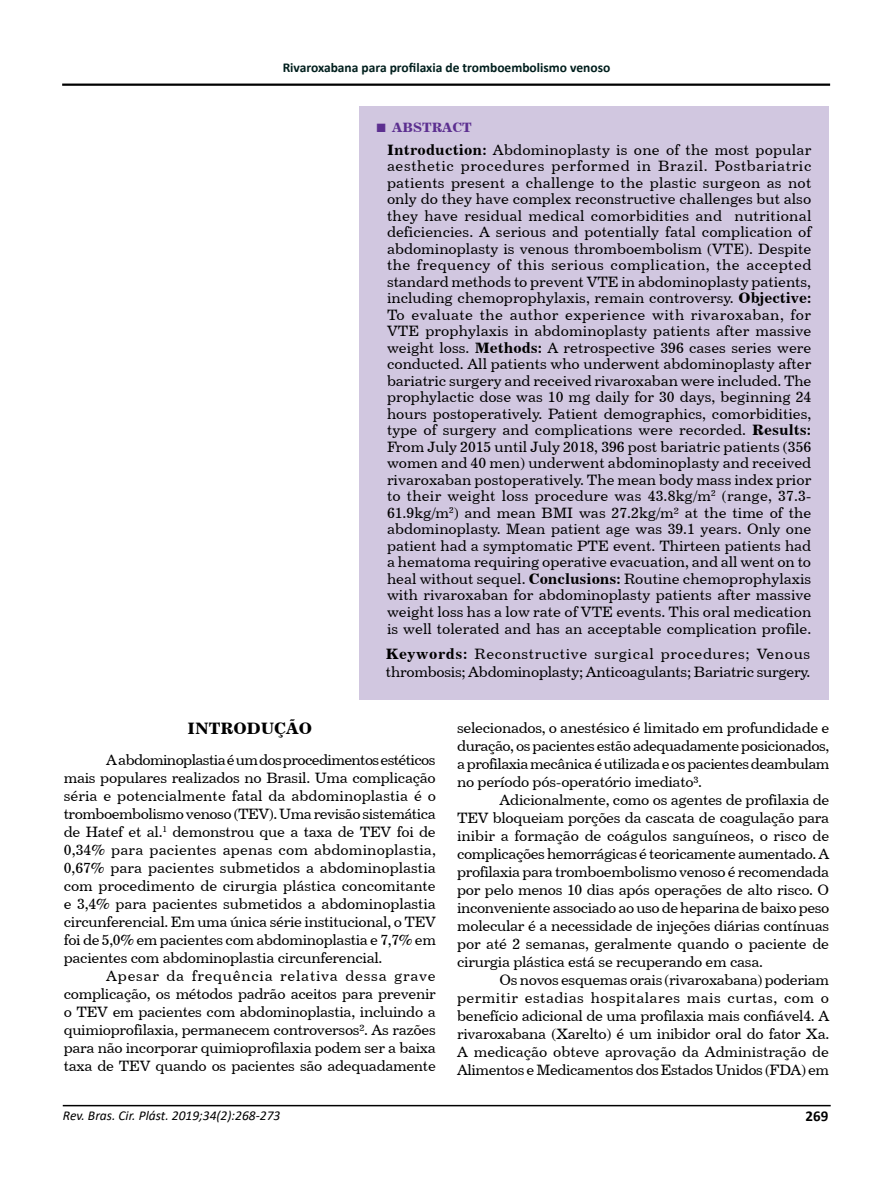
<style>
.page{position:relative;width:893px;height:1191px;background:#fff}
.page>*{position:absolute;margin:0;border:0;box-sizing:border-box;transform-origin:0 0}
.t1{font:16.5px "Century 731 BT Bold A";color:#000}
.t2{font:15px/18px "Century 731 BT Roman A";letter-spacing:-.02em;color:#000;text-align:justify}
.t3{font:700 15px "Calibri";color:#000}
.t4{font:700 13.5px "Calibri";color:#001f1d}
.t5{font:italic 13.5px "Calibri";color:#000}
.t6{font:13.5px "Century 731 BT Bold A";color:#5c2f90}
.s1{font-family:"Times New Roman";font-weight:700;font-size:18px}
.s2{font-family:"Century 731 BT Bold A"}
</style>
<div class="page">
<hr style="left:63px;top:1104px;width:768px;height:2px;background:#000">
<hr style="left:62px;top:84px;width:768px;height:2px;background:#000">
<div style="left:359px;top:106px;width:470px;height:594px;background:#d1c7e0"></div>
<p class="t4" style="left:283px;top:58px;width:329px">Rivaroxabana para profilaxia de tromboembolismo venoso</p>
<p class="t6" style="left:376px;top:119px;width:98px"><span class="s1">■</span> ABSTRACT</p>
<p class="t2" style="left:387px;top:141px;width:426px;line-height:16.5px"><span class="s2">Introduction:</span> Abdominoplasty is one of the most popular aesthetic procedures performed in Brazil. Postbariatric patients present a challenge to the plastic surgeon as not only do they have complex reconstructive challenges but also they have residual medical comorbidities and nutritional deficiencies. A serious and potentially fatal complication of abdominoplasty is venous thromboembolism (VTE). Despite the frequency of this serious complication, the accepted standard methods to prevent VTE in abdominoplasty patients, including chemoprophylaxis, remain controversy. <span class="s2">Objective:<br></span>To evaluate the author experience with rivaroxaban, for VTE prophylaxis in abdominoplasty patients after massive weight loss. <span class="s2">Methods:</span> A retrospective 396 cases series were conducted. All patients who underwent abdominoplasty after bariatric surgery and received rivaroxaban were included. The prophylactic dose was 10 mg daily for 30 days, beginning 24 hours postoperatively. Patient demographics, comorbidities, type of surgery and complications were recorded. <span class="s2">Results:<br></span>From July 2015 until July 2018, 396 post bariatric patients (356 women and 40 men) underwent abdominoplasty and received rivaroxaban postoperatively. The mean body mass index prior to their weight loss procedure was 43.8kg/m<sup>2</sup> (range, 37.3- 61.9kg/m<sup>2</sup>) and mean BMI was 27.2kg/m² at the time of the abdominoplasty. Mean patient age was 39.1 years. Only one patient had a symptomatic PTE event. Thirteen patients had a hematoma requiring operative evacuation, and all went on to heal without sequel. <span class="s2">Conclusions:</span> Routine chemoprophylaxis with rivaroxaban for abdominoplasty patients after massive weight loss has a low rate of VTE events. This oral medication is well tolerated and has an acceptable complication profile.</p>
<p class="t2" style="left:386px;top:644px;width:426px"><span class="s2">Keywords:</span> Reconstructive surgical procedures; Venous thrombosis; Abdominoplasty; Anticoagulants; Bariatric surgery.</p>
<p class="t1" style="left:188px;top:718px;width:126px">INTRODUÇÃO</p>
<p class="t2" style="left:64px;top:750px;width:374px;text-indent:43px">A abdominoplastia é um dos procedimentos estéticos mais populares realizados no Brasil. Uma complicação séria e potencialmente fatal da abdominoplastia é o tromboembolismo venoso (TEV). Uma revisão sistemática de Hatef et al.<sup>1</sup> demonstrou que a taxa de TEV foi de 0,34% para pacientes apenas com abdominoplastia, 0,67% para pacientes submetidos a abdominoplastia com procedimento de cirurgia plástica concomitante e 3,4% para pacientes submetidos a abdominoplastia circunferencial. Em uma única série institucional, o TEV foi de 5,0% em pacientes com abdominoplastia e 7,7% em pacientes com abdominoplastia circunferencial.</p>
<p class="t2" style="left:64px;top:966px;width:374px;text-indent:43px">Apesar da frequência relativa dessa grave complicação, os métodos padrão aceitos para prevenir o TEV em pacientes com abdominoplastia, incluindo a quimioprofilaxia, permanecem controversos². As razões para não incorporar quimioprofilaxia podem ser a baixa taxa de TEV quando os pacientes são adequadamente</p>
<p class="t2" style="left:457px;top:718px;width:374px">selecionados, o anestésico é limitado em profundidade e duração, os pacientes estão adequadamente posicionados, a profilaxia mecânica é utilizada e os pacientes deambulam no período pós-operatório imediato³.</p>
<p class="t2" style="left:457px;top:790px;width:374px;text-indent:43px">Adicionalmente, como os agentes de profilaxia de TEV bloqueiam porções da cascata de coagulação para inibir a formação de coágulos sanguíneos, o risco de complicações hemorrágicas é teoricamente aumentado. A profilaxia para tromboembolismo venoso é recomendada por pelo menos 10 dias após operações de alto risco. O inconveniente associado ao uso de heparina de baixo peso molecular é a necessidade de injeções diárias contínuas por até 2 semanas, geralmente quando o paciente de cirurgia plástica está se recuperando em casa.</p>
<p class="t2" style="left:457px;top:970px;width:374px;text-indent:43px">Os novos esquemas orais (rivaroxabana) poderiam permitir estadias hospitalares mais curtas, com o benefício adicional de uma profilaxia mais confiável4. A rivaroxabana (Xarelto) é um inibidor oral do fator Xa.<br>A medicação obteve aprovação da Administração de Alimentos e Medicamentos dos Estados Unidos (FDA) em</p>
<p class="t5" style="left:63px;top:1105px;width:219px">Rev. Bras. Cir. Plást. 2019;34(2):268-273</p>
<p class="t3" style="left:806px;top:1105px;width:24px">269</p>
</div>
